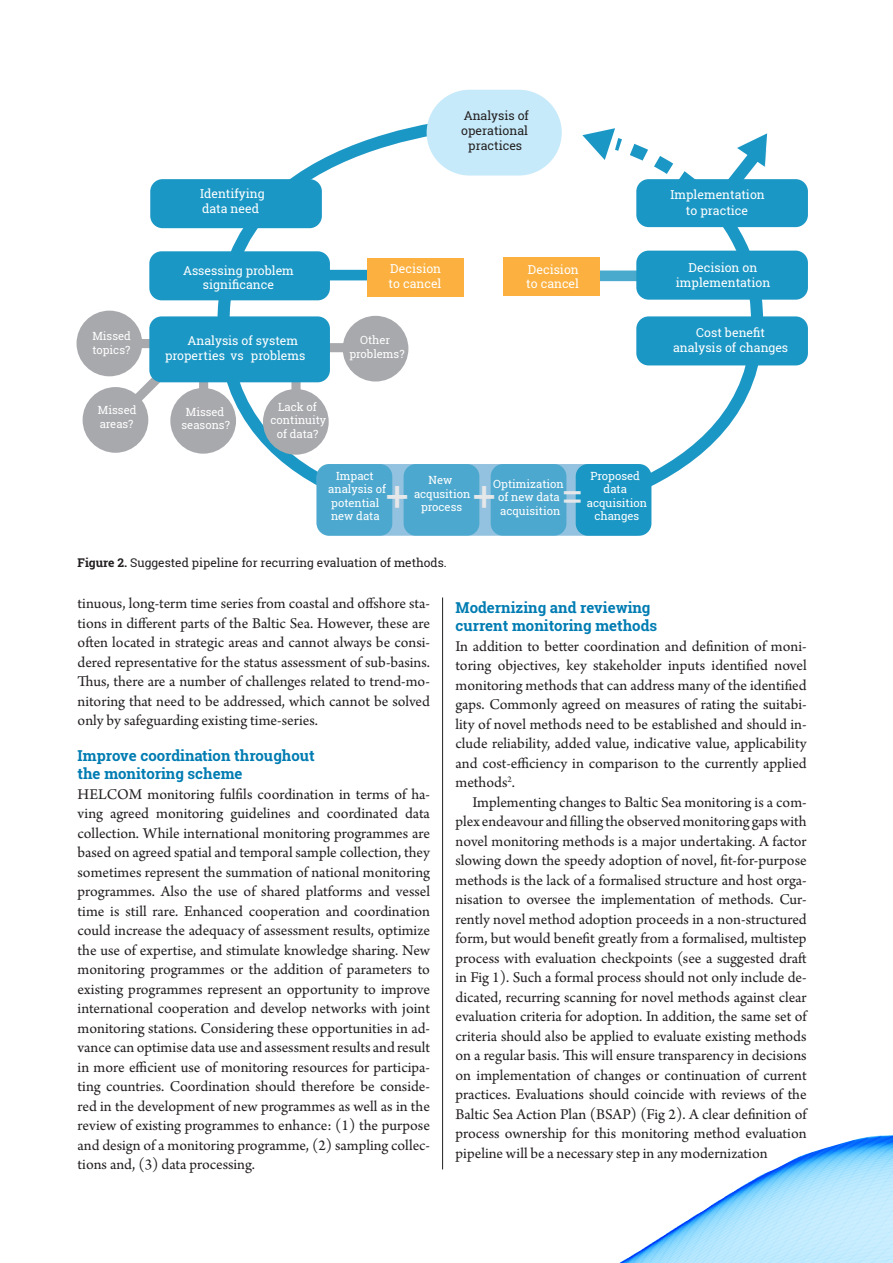
<style>
.page{position:relative;width:893px;height:1263px;background:#fff}
.page>*{position:absolute;margin:0;border:0;box-sizing:border-box;transform-origin:0 0}
.t1{font:40.95px "Roboto Slab";color:#e6e7e9}
.Första_bröd{font:15.75px/19.5px "Arno Pro";color:#231f20;text-align:justify}
.Brödtext{font:15.75px/19.5px "Arno Pro";color:#231f20;text-align:justify}
.Mellanrubriker{font:700 15px/18px "Roboto Slab";color:#007cb2}
.t2{font:12.3px/14.7px "Roboto Slab";color:#fff}
.t3{font:12.3px/14.7px "Roboto Slab";color:#231f20;text-align:center}
.Bildtext{font:12px "Roboto Slab";color:#231f20}
.t4{font:11.25px/13.5px "Roboto Slab";color:#fff;text-align:center}
.s1{font-weight:700}
</style>
<div class="page">
<svg style="left:211px;top:109px;width:548px;height:425px"></svg>
<svg style="left:582px;top:128px;width:108px;height:62px"></svg>
<div style="left:139px;top:339px;width:26px;height:9px;background:#a8a9ad"></div>
<div style="left:318px;top:343px;width:27px;height:9px;background:#a8a9ad"></div>
<div style="left:323px;top:270px;width:58px;height:10px;background:#1b97c5"></div>
<div style="left:592px;top:270px;width:47px;height:11px;background:#49aacd"></div>
<svg style="left:711px;top:133px;width:57px;height:46px"></svg>
<svg style="left:199px;top:382px;width:9px;height:6px"></svg>
<div style="left:291px;top:375px;width:10px;height:35px;background:#a8a9ad"></div>
<svg style="left:102px;top:363px;width:71px;height:71px"></svg>
<div style="left:150px;top:179px;width:172px;height:49px;background:#1b97c5;border-radius:12px"></div>
<div style="left:149px;top:251px;width:181px;height:49px;background:#1b97c5;border-radius:12px"></div>
<div style="left:149px;top:316px;width:181px;height:66px;background:#1b97c5;border-radius:12px"></div>
<div style="left:317px;top:464px;width:332px;height:72px;background:#92c2df;border-radius:13px"></div>
<div style="left:317px;top:464px;width:75px;height:72px;background:#4ca8cf;border-radius:12px"></div>
<div style="left:404px;top:464px;width:75px;height:72px;background:#4ca8cf;border-radius:12px"></div>
<div style="left:491px;top:464px;width:75px;height:72px;background:#4ca8cf;border-radius:12px"></div>
<div style="left:576px;top:464px;width:75px;height:72px;background:#1b97c5;border-radius:12px"></div>
<div style="left:636px;top:251px;width:172px;height:49px;background:#1b97c5;border-radius:12px"></div>
<div style="left:636px;top:316px;width:172px;height:49px;background:#1b97c5;border-radius:12px"></div>
<div style="left:636px;top:179px;width:172px;height:48px;background:#1b97c5;border-radius:12px"></div>
<div style="left:427px;top:90px;width:135px;height:86px;background:#c6eafa;border-radius:43px"></div>
<div style="left:503px;top:257px;width:97px;height:39px;background:#fbb03f"></div>
<div style="left:367px;top:259px;width:96px;height:38px;background:#fbb03f"></div>
<div style="left:77px;top:311px;width:65px;height:65px;background:#a8a9ad;border-radius:50%"></div>
<div style="left:83px;top:387px;width:65px;height:66px;background:#a8a9ad;border-radius:50%"></div>
<div style="left:170px;top:388px;width:66px;height:66px;background:#a8a9ad;border-radius:50%"></div>
<div style="left:263px;top:389px;width:66px;height:66px;background:#a8a9ad;border-radius:50%"></div>
<div style="left:343px;top:316px;width:65px;height:65px;background:#a8a9ad;border-radius:50%"></div>
<img style="left:619px;top:1135px;width:274px;height:128px">
<hr style="left:442px;top:597px;width:1px;height:572px;background:#231f20">
<p class="t2" style="left:200px;top:186px;width:66px">Identifying data need</p>
<p class="t4" style="left:92px;top:329px;width:40px;text-align:left">Missed topics?</p>
<p class="t2" style="left:183px;top:263px;width:112px;text-align:center">Assessing problem significance</p>
<p class="t2" style="left:165px;top:333px;width:142px;text-indent:23px">Analysis of system properties vs problems</p>
<p class="t4" style="left:98px;top:403px;width:40px;text-align:left">Missed areas?</p>
<p class="t4" style="left:182px;top:405px;width:50px">Missed seasons?</p>
<p class="t4" style="left:271px;top:400px;width:57px">Lack of continuity of data?</p>
<p class="t3" style="left:461px;top:108px;width:69px">Analysis of operational practices</p>
<p class="t2" style="left:389px;top:261px;width:54px">Decision to cancel</p>
<p class="t4" style="left:349px;top:333px;width:57px">Other problems?</p>
<p class="t2" style="left:526px;top:262px;width:54px">Decision to cancel</p>
<p class="t4" style="left:587px;top:469px;width:62px">Proposed data acquisition</p>
<p class="t4" style="left:328px;top:469px;width:59px">Impact analysis of potential new data</p>
<p class="t4" style="left:493px;top:477px;width:72px">Optimization of new data acquisition</p>
<p class="t4" style="left:414px;top:473px;width:58px">New acqusition process</p>
<p class="t1" style="left:386px;top:468px;width:24px">+</p>
<p class="t1" style="left:473px;top:468px;width:24px">+</p>
<p class="t1" style="left:561px;top:468px;width:24px">=</p>
<p class="t4" style="left:594px;top:509px;width:46px">changes</p>
<p class="Bildtext" style="left:78px;top:555px;width:371px"><span class="s1">Figure 2.</span> Suggested pipeline for recurring evaluation of methods.</p>
<p class="t2" style="left:670px;top:186px;width:96px;line-height:16.2px;text-align:center">Implementation to practice</p>
<p class="t2" style="left:676px;top:260px;width:96px;text-align:center">Decision on implementation</p>
<p class="t2" style="left:673px;top:325px;width:117px;text-align:center">Cost benefit analysis of changes</p>
<p class="Första_bröd" style="left:78px;top:594px;width:354px">tinuous, long-term time series from coastal and offshore sta&shy;tions in different parts of the Baltic Sea. However, these are often located in strategic areas and cannot always be consi&shy;dered representative for the status assessment of sub-basins.<br>Thus, there are a number of challenges related to trend-mo&shy;nitoring that need to be addressed, which cannot be solved only by safeguarding existing time-series.</p>
<p class="Mellanrubriker" style="left:78px;top:746px;width:239px">Improve coordination throughout the monitoring scheme</p>
<p class="Första_bröd" style="left:78px;top:785px;width:354px">HELCOM monitoring fulfils coordination in terms of ha&shy;ving agreed monitoring guidelines and coordinated data collection. While international monitoring programmes are based on agreed spatial and temporal sample collection, they sometimes represent the summation of national monitoring programmes. Also the use of shared platforms and vessel time is still rare. Enhanced cooperation and coordination could increase the adequacy of assessment results, optimize the use of expertise, and stimulate knowledge sharing. New monitoring programmes or the addition of parameters to existing programmes represent an opportunity to improve international cooperation and develop networks with joint monitoring stations. Considering these opportunities in ad&shy;vance can optimise data use and assessment results and result in more efficient use of monitoring resources for participa&shy;ting countries. Coordination should therefore be conside&shy;red in the development of new programmes as well as in the review of existing programmes to enhance: (1) the purpose and design of a monitoring programme, (2) sampling collec&shy;tions and, (3) data processing.</p>
<p class="Mellanrubriker" style="left:455px;top:599px;width:203px">Modernizing and reviewing current monitoring methods</p>
<p class="Första_bröd" style="left:455px;top:637px;width:353px">In addition to better coordination and definition of moni&shy;toring objectives, key stakeholder inputs identified novel monitoring methods that can address many of the identified gaps. Commonly agreed on measures of rating the suitabi&shy;lity of novel methods need to be established and should in&shy;clude reliability, added value, indicative value, applicability and cost-efficiency in comparison to the currently applied methods<sup>2</sup>.</p>
<p class="Brödtext" style="left:455px;top:793px;width:353px;text-indent:17px">Implementing changes to Baltic Sea monitoring is a com&shy;plex endeavour and filling the observed monitoring gaps with novel monitoring methods is a major undertaking. A factor slowing down the speedy adoption of novel, fit-for-purpose methods is the lack of a formalised structure and host orga&shy;nisation to oversee the implementation of methods. Cur&shy;rently novel method adoption proceeds in a non-structured form, but would benefit greatly from a formalised, multistep process with evaluation checkpoints (see a suggested draft in Fig 1). Such a formal process should not only include de&shy;dicated, recurring scanning for novel methods against clear evaluation criteria for adoption. In addition, the same set of criteria should also be applied to evaluate existing methods on a regular basis. This will ensure transparency in decisions on implementation of changes or continuation of current practices. Evaluations should coincide with reviews of the Baltic Sea Action Plan (BSAP) (Fig 2). A clear definition of process ownership for this monitoring method evaluation pipeline will be a necessary step in any modernization</p>
</div>
